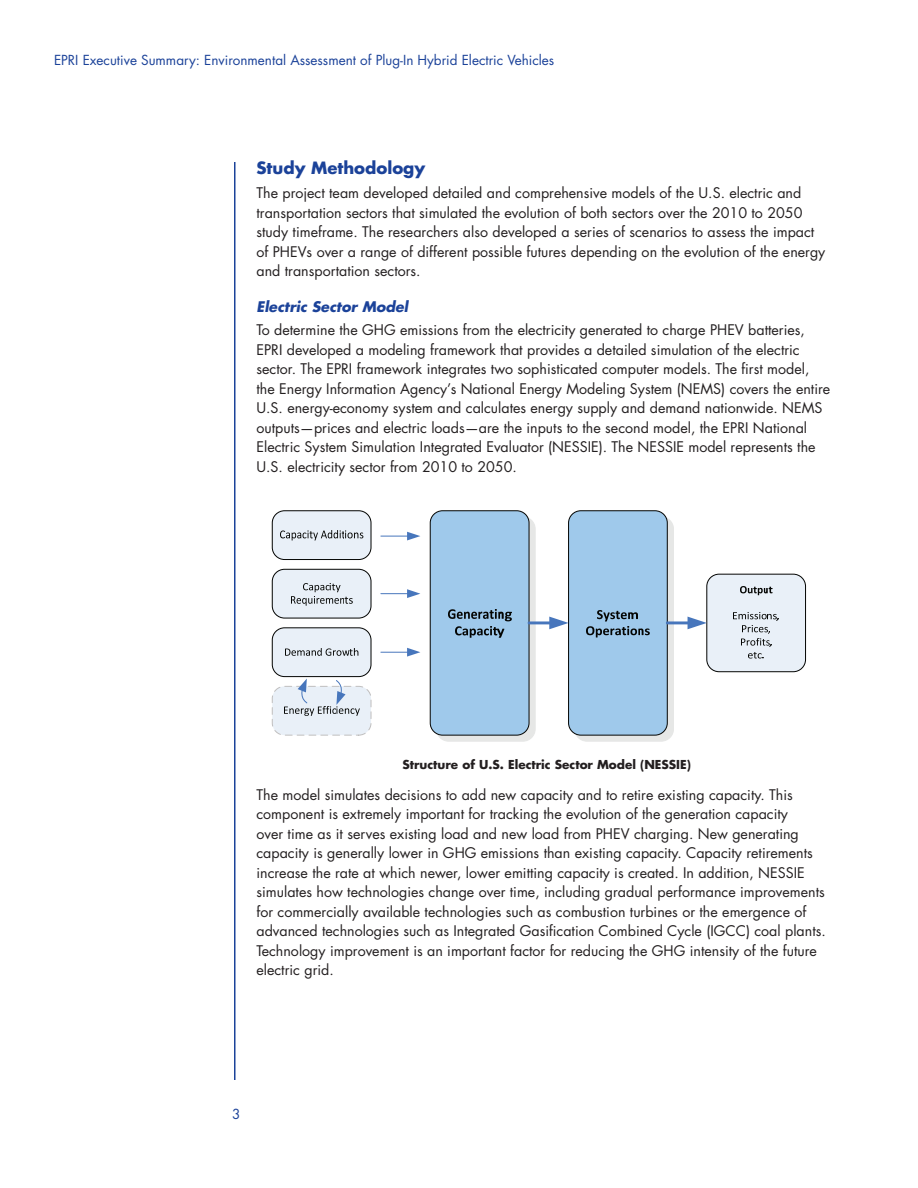
<style>
.page{position:relative;width:918px;height:1188px;background:#fff}
.page>*{position:absolute;margin:0;border:0;box-sizing:border-box;transform-origin:0 0}
.t1{font:700 16.5px "Futura Std";color:#1b4299}
.t2{font:14.25px/19.5px "Futura Std";color:#231f20}
.t3{font:italic 700 14.25px "Futura Std";color:#1b4299}
.t4{font:13.5px "Futura Std";color:#1b4299}
.t5{font:700 12px "Futura Std";color:#231f20}
</style>
<div class="page">
<hr style="left:234px;top:162px;width:2px;height:918px;background:#1b4299">
<div style="left:272px;top:686px;width:99px;height:49px;background:#e9f0f8;border-radius:12px"></div>
<div style="left:272px;top:686px;width:100px;height:50px;border:1px dashed #c0bfbf;border-radius:12px"></div>
<img style="left:285px;top:707px;width:74px;height:9px">
<div style="left:272px;top:511px;width:99px;height:49px;background:#e9f0f8;border-radius:12px"></div>
<div style="left:272px;top:510px;width:100px;height:50px;border:1px solid #040503;border-radius:12px"></div>
<img style="left:281px;top:531px;width:82px;height:10px">
<div style="left:272px;top:628px;width:99px;height:49px;background:#e9f0f8;border-radius:12px"></div>
<div style="left:272px;top:627px;width:100px;height:50px;border:1px solid #040503;border-radius:12px"></div>
<img style="left:286px;top:648px;width:62px;height:8px">
<svg style="left:348px;top:648px;width:10px;height:8px"></svg>
<div style="left:272px;top:569px;width:99px;height:49px;background:#e9f0f8;border-radius:12px"></div>
<div style="left:272px;top:569px;width:100px;height:50px;border:1px solid #040503;border-radius:12px"></div>
<img style="left:303px;top:583px;width:38px;height:10px">
<img style="left:291px;top:596px;width:62px;height:10px">
<svg style="left:381px;top:532px;width:39px;height:8px"></svg>
<svg style="left:381px;top:648px;width:39px;height:9px"></svg>
<svg style="left:381px;top:589px;width:39px;height:9px"></svg>
<svg style="left:335px;top:680px;width:11px;height:25px"></svg>
<svg style="left:298px;top:679px;width:10px;height:25px"></svg>
<div style="left:707px;top:574px;width:99px;height:98px;background:#e9f0f8;border-radius:12px"></div>
<div style="left:706px;top:574px;width:100px;height:98px;border:1px solid #040503;border-radius:12px"></div>
<img style="left:740px;top:587px;width:33px;height:26px">
<img style="left:734px;top:613px;width:42px;height:13px">
<img style="left:742px;top:626px;width:26px;height:7px">
<img style="left:741px;top:638px;width:21px;height:8px">
<img style="left:748px;top:652px;width:14px;height:21px">
<svg style="left:762px;top:631px;width:9px;height:28px"></svg>
<div style="left:436px;top:517px;width:99px;height:224px;background:#e6e7e6;border-radius:12px"></div>
<div style="left:436px;top:516px;width:100px;height:226px;border:1px solid #e6e7e6;border-radius:12px"></div>
<div style="left:430px;top:511px;width:99px;height:224px;background:#9fc9eb;border-radius:12px"></div>
<div style="left:430px;top:510px;width:100px;height:226px;border:1px solid #040503;border-radius:12px"></div>
<img style="left:448px;top:610px;width:63px;height:12px">
<img style="left:456px;top:626px;width:48px;height:12px">
<div style="left:575px;top:517px;width:98px;height:224px;background:#e6e7e6;border-radius:12px"></div>
<div style="left:574px;top:516px;width:100px;height:226px;border:1px solid #e6e7e6;border-radius:12px"></div>
<div style="left:569px;top:511px;width:98px;height:224px;background:#9fc9eb;border-radius:12px"></div>
<div style="left:568px;top:510px;width:100px;height:226px;border:1px solid #040503;border-radius:12px"></div>
<img style="left:598px;top:610px;width:40px;height:12px">
<img style="left:587px;top:626px;width:62px;height:12px">
<hr style="left:529px;top:621px;width:22px;height:3px;background:#4776bc">
<svg style="left:549px;top:617px;width:20px;height:12px"></svg>
<hr style="left:667px;top:621px;width:22px;height:3px;background:#4776bc">
<svg style="left:688px;top:617px;width:19px;height:12px"></svg>
<p class="t4" style="left:54px;top:52px;width:502px">EPRI Executive Summary: Environmental Assessment of Plug-In Hybrid Electric Vehicles</p>
<p class="t1" style="left:256px;top:157px;width:170px">Study Methodology</p>
<p class="t2" style="left:256px;top:183px;width:570px">The project team developed detailed and comprehensive models of the U.S. electric and transportation sectors that simulated the evolution of both sectors over the 201 0 to 2050 study timeframe. The researchers also developed a series of scenarios to assess the impact of PHEVs over a range of different possible futures depending on the evolution of the energy and transportation sectors.</p>
<p class="t3" style="left:256px;top:297px;width:153px">Electric Sector Model</p>
<p class="t2" style="left:256px;top:321px;width:575px">To determine the GHG emissions from the electricity generated to charge PHEV batteries, EPRI developed a modeling framework that provides a detailed simulation of the electric sector. The EPRI framework integrates two sophisticated computer models. The first model, the Energy Information Agency’s National Energy Modeling System (NEMS) covers the entire U.S. energy-economy system and calculates energy supply and demand nationwide. NEMS outputs—prices and electric loads—are the inputs to the second model, the EPRI National Electric System Simulation Integrated Evaluator (NESSIE). The NESSIE model represents the U.S. electricity sector from 201 0 to 2050.</p>
<p class="t5" style="left:402px;top:757px;width:290px">Structure of U.S. Electric Sector Model (NESSIE)</p>
<p class="t2" style="left:256px;top:785px;width:571px">The model simulates decisions to add new capacity and to retire existing capacity. This component is extremely important for tracking the evolution of the generation capacity<br>over time as it serves existing load and new load from PHEV charging. New generating capacity is generally lower in GHG emissions than existing capacity. Capacity retirements increase the rate at which newer, lower emitting capacity is created. In addition, NESSIE simulates how technologies change over time, including gradual performance improvements for commercially available technologies such as combustion turbines or the emergence of advanced technologies such as Integrated Gasification Combined Cycle (IGCC) coal plants.<br>Technology improvement is an important factor for reducing the GHG intensity of the future electric grid.</p>
</div>
